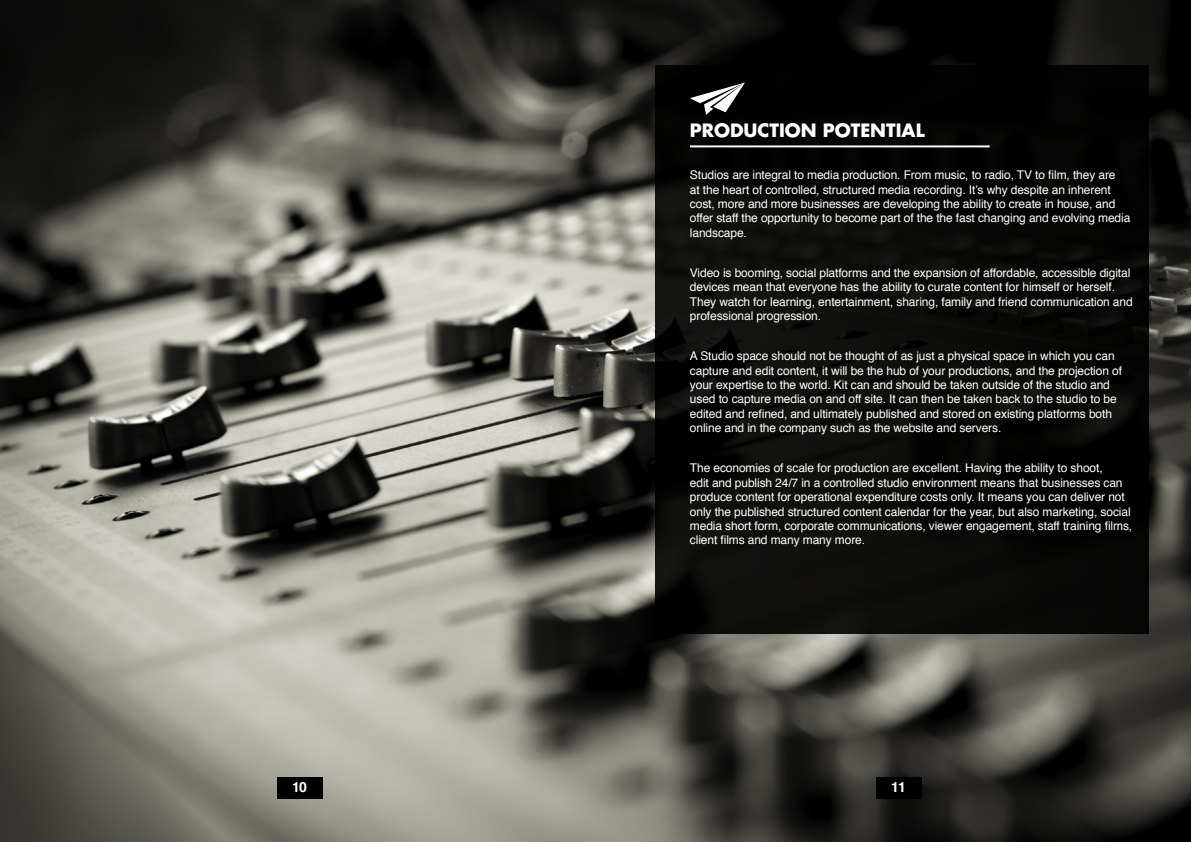
<style>
.page{position:relative;width:1191px;height:842px;background:#fff}
.page>*{position:absolute;margin:0;border:0;box-sizing:border-box;transform-origin:0 0}
.t1{font:700 18px "Futura LT";color:#fff}
.t2{font:700 14px "Helvetica";color:#fff}
.t3{font:12px/14.4px "Helvetica";letter-spacing:-.01em;color:#fff}
</style>
<div class="page">
<img style="left:0;top:0;width:1191px;height:842px">
<div style="left:655px;top:65px;width:493px;height:569px;background:#080808"></div>
<hr style="left:690px;top:145px;width:299px;height:2px;background:#fff">
<svg style="left:690px;top:83px;width:55px;height:32px"></svg>
<div style="left:876px;top:777px;width:45px;height:22px;background:#000"></div>
<div style="left:277px;top:777px;width:45px;height:22px;background:#000"></div>
<h1 class="t1" style="left:690px;top:118px;width:236px">PRODUCTION POTENTIAL</h1>
<p class="t3" style="left:690px;top:168px;width:442px">Studios are integral to media production. From music, to radio, TV to film, they are<br>at the heart of controlled, structured media recording. It’s why despite an inherent cost, more and more businesses are developing the ability to create in house, and offer staff the opportunity to become part of the the fast changing and evolving media landscape.</p>
<p class="t3" style="left:690px;top:266px;width:444px">Video is booming, social platforms and the expansion of affordable, accessible digital devices mean that everyone has the ability to curate content for himself or herself.<br>They watch for learning, entertainment, sharing, family and friend communication and professional progression.</p>
<p class="t3" style="left:690px;top:349px;width:433px">A Studio space should not be thought of as just a physical space in which you can capture and edit content, it will be the hub of your productions, and the projection of your expertise to the world. Kit can and should be taken outside of the studio and used to capture media on and off site. It can then be taken back to the studio to be edited and refined, and ultimately published and stored on existing platforms both online and in the company such as the website and servers.</p>
<p class="t3" style="left:690px;top:461px;width:444px">The economies of scale for production are excellent. Having the ability to shoot,<br>edit and publish 24/7 in a controlled studio environment means that businesses can produce content for operational expenditure costs only. It means you can deliver not only the published structured content calendar for the year, but also marketing, social media short form, corporate communications, viewer engagement, staff training films, client films and many many more.</p>
<p class="t2" style="left:292px;top:776px;width:16px">10</p>
<p class="t2" style="left:891px;top:776px;width:16px">11</p>
</div>
